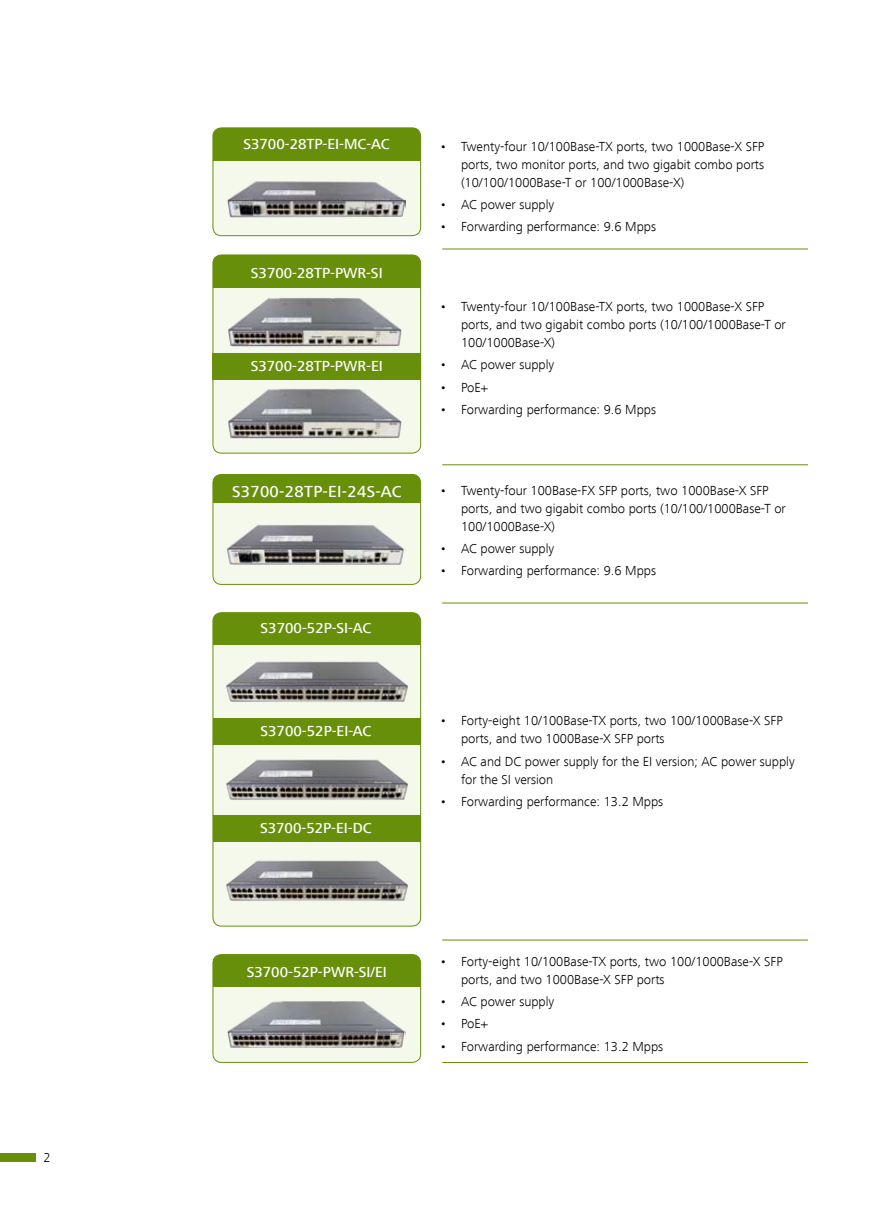
<style>
.page{position:relative;width:893px;height:1212px;background:#fff}
.page>*{position:absolute;margin:0;border:0;box-sizing:border-box;transform-origin:0 0}
.t1{font:500 16.5px "Frutiger Next LT";letter-spacing:.02em;color:#fff}
.t2{font:500 15px "Frutiger Next LT";color:#fff}
.t3{font:300 13.5px/18px "Frutiger Next LT";color:#000}
</style>
<div class="page">
<hr style="left:442px;top:603px;width:366px;height:1px;background:#678f0a">
<hr style="left:442px;top:940px;width:366px;height:1px;background:#678f0a">
<hr style="left:442px;top:1062px;width:366px;height:1px;background:#678f0a">
<div style="left:213px;top:954px;width:208px;height:108px;background:#f5f9ec;border-radius:9px"></div>
<div style="left:213px;top:954px;width:208px;height:33px;background:#678f0a"></div>
<div style="left:213px;top:954px;width:208px;height:109px;border:1px solid #678f0a;border-radius:9px"></div>
<div style="left:213px;top:474px;width:208px;height:110px;background:#f5f9ec;border-radius:9px"></div>
<div style="left:213px;top:474px;width:208px;height:29px;background:#678f0a"></div>
<div style="left:213px;top:474px;width:208px;height:111px;border:1px solid #678f0a;border-radius:9px"></div>
<img style="left:226px;top:524px;width:178px;height:41px">
<img style="left:227px;top:1001px;width:179px;height:47px">
<div style="left:213px;top:128px;width:208px;height:108px;background:#f5f9ec;border-radius:9px"></div>
<div style="left:213px;top:128px;width:208px;height:32px;background:#678f0a"></div>
<div style="left:213px;top:128px;width:208px;height:108px;border:1px solid #678f0a;border-radius:9px"></div>
<hr style="left:442px;top:249px;width:366px;height:1px;background:#678f0a">
<hr style="left:442px;top:464px;width:366px;height:1px;background:#678f0a">
<div style="left:213px;top:255px;width:208px;height:198px;background:#f5f9ec;border-radius:9px"></div>
<div style="left:213px;top:255px;width:208px;height:32px;background:#678f0a"></div>
<div style="left:213px;top:255px;width:208px;height:198px;border:1px solid #678f0a;border-radius:9px"></div>
<img style="left:228px;top:297px;width:174px;height:50px">
<img style="left:228px;top:388px;width:174px;height:51px">
<img style="left:227px;top:181px;width:179px;height:37px">
<div style="left:213px;top:353px;width:208px;height:26px;background:#678f0a"></div>
<div style="left:213px;top:613px;width:208px;height:313px;background:#f5f9ec;border-radius:9px"></div>
<div style="left:213px;top:613px;width:208px;height:31px;background:#678f0a"></div>
<div style="left:213px;top:612px;width:208px;height:314px;border:1px solid #678f0a;border-radius:9px"></div>
<img style="left:226px;top:661px;width:182px;height:41px">
<img style="left:226px;top:759px;width:182px;height:41px">
<img style="left:226px;top:860px;width:182px;height:41px">
<div style="left:213px;top:718px;width:207px;height:27px;background:#678f0a"></div>
<div style="left:213px;top:815px;width:207px;height:27px;background:#678f0a"></div>
<div style="left:0;top:1153px;width:35px;height:8px;background:#678f0a"></div>
<p class="t3" style="left:43px;top:1149px;width:9px">2</p>
<p class="t2" style="left:243px;top:136px;width:148px">S3700-28TP-EI-MC-AC</p>
<p class="t2" style="left:251px;top:264px;width:133px">S3700-28TP-PWR-SI</p>
<p class="t2" style="left:251px;top:358px;width:134px">S3700-28TP-PWR-EI</p>
<p class="t1" style="left:232px;top:482px;width:171px">S3700-28TP-EI-24S-AC</p>
<p class="t2" style="left:261px;top:619px;width:112px">S3700-52P-SI-AC</p>
<p class="t2" style="left:260px;top:722px;width:112px">S3700-52P-EI-AC</p>
<p class="t2" style="left:260px;top:819px;width:113px">S3700-52P-EI-DC</p>
<p class="t3" style="left:461px;top:137px;width:305px;text-align:justify;text-indent:-21px">• Twenty-four 10/100Base-TX ports, two 1000Base-X SFP ports, two monitor ports, and two gigabit combo ports (10/100/1000Base-T or 100/1000Base-X)</p>
<p class="t3" style="left:440px;top:195px;width:116px">• AC power supply</p>
<p class="t3" style="left:440px;top:218px;width:218px">• Forwarding performance: 9.6 Mpps</p>
<p class="t3" style="left:461px;top:298px;width:326px;text-indent:-21px">• Twenty-four 10/100Base-TX ports, two 1000Base-X SFP ports, and two gigabit combo ports (10/100/1000Base-T or<br>100/1000Base-X)</p>
<p class="t3" style="left:440px;top:356px;width:116px">• AC power supply</p>
<p class="t3" style="left:440px;top:378px;width:50px">• PoE+</p>
<p class="t3" style="left:440px;top:400px;width:218px">• Forwarding performance: 9.6 Mpps</p>
<p class="t3" style="left:461px;top:481px;width:326px;text-indent:-21px">• Twenty-four 100Base-FX SFP ports, two 1000Base-X SFP ports, and two gigabit combo ports (10/100/1000Base-T or<br>100/1000Base-X)</p>
<p class="t3" style="left:440px;top:539px;width:116px">• AC power supply</p>
<p class="t3" style="left:440px;top:562px;width:218px">• Forwarding performance: 9.6 Mpps</p>
<p class="t3" style="left:461px;top:712px;width:323px;text-indent:-21px">• Forty-eight 10/100Base-TX ports, two 100/1000Base-X SFP ports, and two 1000Base-X SFP ports</p>
<p class="t3" style="left:461px;top:752px;width:335px;text-indent:-21px">• AC and DC power supply for the EI version; AC power supply for the SI version</p>
<p class="t3" style="left:440px;top:792px;width:225px">• Forwarding performance: 13.2 Mpps</p>
<p class="t2" style="left:247px;top:964px;width:142px">S3700-52P-PWR-SI/EI</p>
<p class="t3" style="left:461px;top:952px;width:323px;text-indent:-21px">• Forty-eight 10/100Base-TX ports, two 100/1000Base-X SFP ports, and two 1000Base-X SFP ports</p>
<p class="t3" style="left:440px;top:993px;width:116px">• AC power supply</p>
<p class="t3" style="left:440px;top:1015px;width:50px">• PoE+</p>
<p class="t3" style="left:440px;top:1037px;width:225px">• Forwarding performance: 13.2 Mpps</p>
</div>
